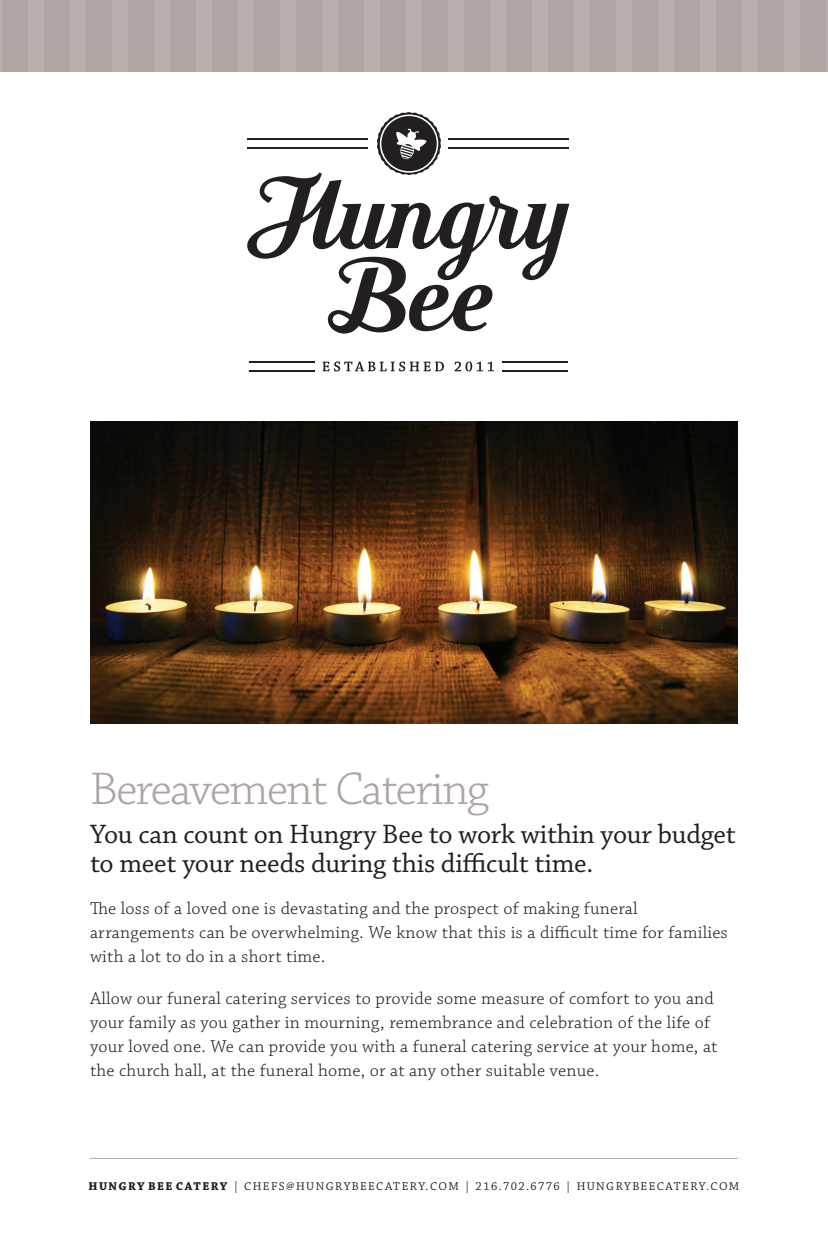
<style>
.page{position:relative;width:828px;height:1260px;background:#fff}
.page>*{position:absolute;margin:0;border:0;box-sizing:border-box;transform-origin:0 0}
.t1{font:48px "Chaparral Pro Light Capt";letter-spacing:-.04em;color:#afa5a3}
.t2{font:28px/29.6px "Chaparral Pro";letter-spacing:-.01em;color:#231f20}
.t3{font:18px/24px "Chaparral Pro Light Capt";letter-spacing:.01em;color:#231f20}
.t4{font:12px "Chaparral Pro";letter-spacing:.115em;color:#231f20}
.s1{font-weight:700}
</style>
<div class="page">
<div style="left:0;top:0;width:828px;height:72px;background:#afa5a3"></div>
<hr style="left:0;top:0;width:2px;height:72px;background:#cdc7c1">
<div style="left:28px;top:0;width:16px;height:72px;background:#b7afab"></div>
<div style="left:70px;top:0;width:16px;height:72px;background:#b7afab"></div>
<div style="left:112px;top:0;width:16px;height:72px;background:#b7afab"></div>
<div style="left:154px;top:0;width:16px;height:72px;background:#b7afab"></div>
<div style="left:196px;top:0;width:16px;height:72px;background:#b7afab"></div>
<div style="left:238px;top:0;width:16px;height:72px;background:#b7afab"></div>
<div style="left:280px;top:0;width:16px;height:72px;background:#b7afab"></div>
<div style="left:322px;top:0;width:16px;height:72px;background:#b7afab"></div>
<div style="left:364px;top:0;width:16px;height:72px;background:#b7afab"></div>
<div style="left:406px;top:0;width:16px;height:72px;background:#b7afab"></div>
<div style="left:448px;top:0;width:16px;height:72px;background:#b7afab"></div>
<div style="left:490px;top:0;width:16px;height:72px;background:#b7afab"></div>
<div style="left:532px;top:0;width:16px;height:72px;background:#b7afab"></div>
<div style="left:574px;top:0;width:16px;height:72px;background:#b7afab"></div>
<div style="left:616px;top:0;width:16px;height:72px;background:#b7afab"></div>
<div style="left:658px;top:0;width:16px;height:72px;background:#b7afab"></div>
<div style="left:700px;top:0;width:16px;height:72px;background:#b7afab"></div>
<div style="left:742px;top:0;width:16px;height:72px;background:#b7afab"></div>
<div style="left:784px;top:0;width:16px;height:72px;background:#b7afab"></div>
<hr style="left:826px;top:0;width:2px;height:72px;background:#cdc7c1">
<hr style="left:90px;top:1158px;width:648px;height:1px;background:#a8a9ad">
<img style="left:90px;top:422px;width:648px;height:301px">
<svg style="left:247px;top:112px;width:322px;height:222px"></svg>
<hr style="left:248px;top:148px;width:120px;height:1px;background:#231f20">
<hr style="left:248px;top:138px;width:120px;height:1px;background:#231f20">
<hr style="left:449px;top:148px;width:120px;height:1px;background:#231f20">
<hr style="left:449px;top:138px;width:120px;height:1px;background:#231f20">
<svg style="left:323px;top:362px;width:121px;height:9px"></svg>
<svg style="left:454px;top:362px;width:40px;height:9px"></svg>
<hr style="left:249px;top:371px;width:65px;height:1px;background:#231f20">
<hr style="left:249px;top:361px;width:65px;height:1px;background:#231f20">
<hr style="left:502px;top:371px;width:66px;height:1px;background:#231f20">
<hr style="left:502px;top:361px;width:66px;height:1px;background:#231f20">
<h1 class="t1" style="left:90px;top:762px;width:401px">Bereavement Catering</h1>
<h2 class="t2" style="left:90px;top:820px;width:648px">You can count on Hungry Bee to work within your budget to meet your needs during this difficult time.</h2>
<p class="t3" style="left:90px;top:897px;width:639px">The loss of a loved one is devastating and the prospect of making funeral arrangements can be overwhelming. We know that this is a difficult time for families with a lot to do in a short time.</p>
<p class="t3" style="left:90px;top:987px;width:629px">Allow our funeral catering services to provide some measure of comfort to you and your family as you gather in mourning, remembrance and celebration of the life of your loved one. We can provide you with a funeral catering service at your home, at the church hall, at the funeral home, or at any other suitable venue.</p>
<p class="t4" style="left:89px;top:1180px;width:652px"><span class="s1">HUNGRY BEE CATERY</span> | CHEFS@HUNGRYBEECATERY.COM | 216.702.6776 | HUNGRYBEECATERY.COM</p>
</div>
